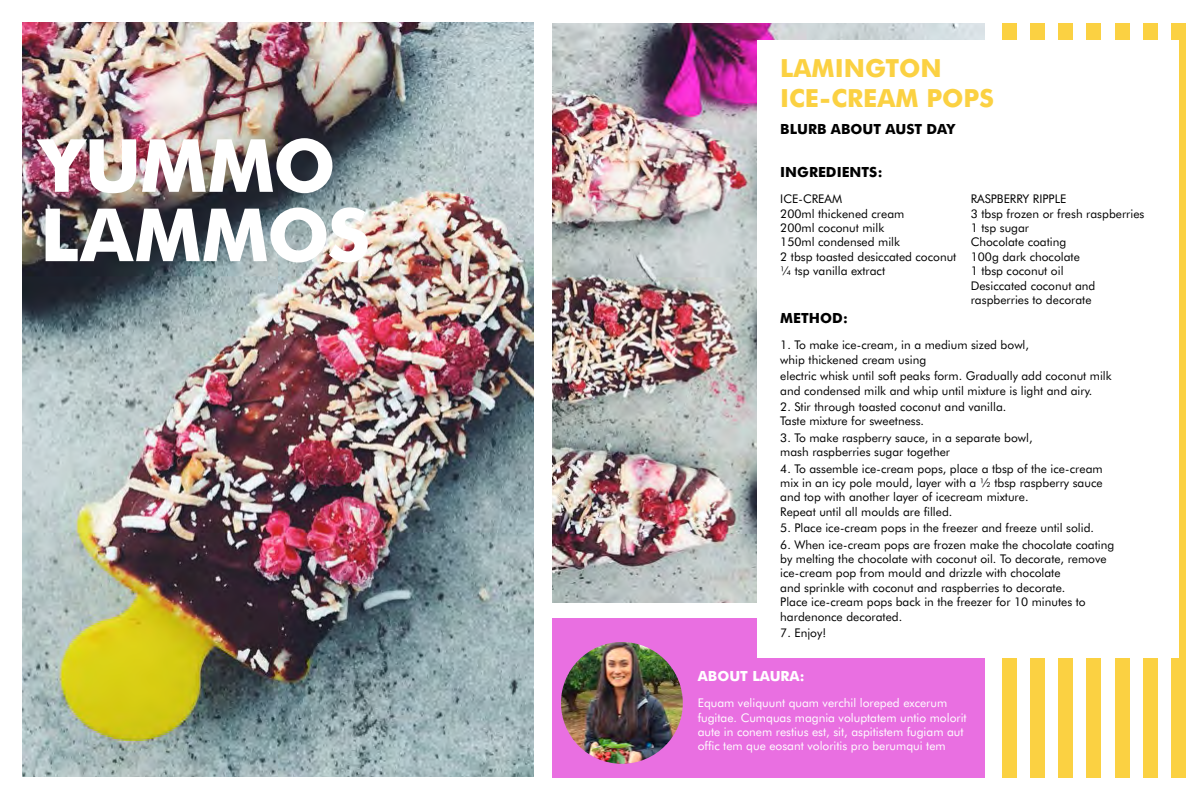
<style>
.page{position:relative;width:1200px;height:800px;background:#fff}
.page>*{position:absolute;margin:0;border:0;box-sizing:border-box;transform-origin:0 0}
.t1{font:700 73.4px/69.3px "Futura BT";letter-spacing:-.01em;color:#fff}
.t2{font:700 25px/30px "Futura BT";color:#fbd142}
.t3{font:700 14px "Futura BT";color:#000}
.t4{font:700 14px "Futura BT";color:#fff}
.t5{font:12px/14.4px "Futura BT";color:#000}
.t6{font:12px/14.4px "Futura BT";color:#fff}
</style>
<div class="page">
<div style="left:1002px;top:23px;width:14px;height:755px;background:#fbd142"></div>
<div style="left:1030px;top:23px;width:14px;height:755px;background:#fbd142"></div>
<div style="left:1059px;top:23px;width:14px;height:755px;background:#fbd142"></div>
<div style="left:1087px;top:23px;width:14px;height:755px;background:#fbd142"></div>
<div style="left:1115px;top:23px;width:14px;height:755px;background:#fbd142"></div>
<div style="left:1143px;top:23px;width:15px;height:755px;background:#fbd142"></div>
<div style="left:1172px;top:23px;width:14px;height:755px;background:#fbd142"></div>
<img style="left:22px;top:22px;width:512px;height:755px">
<div style="left:552px;top:618px;width:433px;height:160px;background:#e96fe1"></div>
<img style="left:552px;top:23px;width:433px;height:580px">
<div style="left:757px;top:40px;width:422px;height:618px;background:#fff"></div>
<img style="left:561px;top:642px;width:122px;height:122px;border-radius:61px">
<h1 class="t1" style="left:40px;top:131px;width:332px">YUMMO<br>LAMMOS</h1>
<h2 class="t2" style="left:780px;top:52px;width:215px">LAMINGTON<br>ICE-CREAM POPS</h2>
<p class="t3" style="left:780px;top:121px;width:176px">BLURB ABOUT AUST DAY</p>
<p class="t3" style="left:780px;top:163px;width:104px">INGREDIENTS:</p>
<p class="t5" style="left:780px;top:192px;width:178px">ICE-CREAM<br>200ml thickened cream<br>200ml coconut milk<br>150ml condensed milk<br>2 tbsp toasted desiccated coconut ¼ tsp vanilla extract</p>
<p class="t5" style="left:971px;top:192px;width:175px">RASPBERRY RIPPLE<br>3 tbsp frozen or fresh raspberries<br>1 tsp sugar<br>Chocolate coating<br>100g dark chocolate<br>1 tbsp coconut oil<br>Desiccated coconut and raspberries to decorate</p>
<p class="t3" style="left:780px;top:309px;width:69px">METHOD:</p>
<p class="t5" style="left:780px;top:338px;width:250px">1. To make ice-cream, in a medium sized bowl, whip thickened cream using</p>
<p class="t5" style="left:780px;top:369px;width:333px">electric whisk until soft peaks form. Gradually add coconut milk and condensed milk and whip until mixture is light and airy.</p>
<p class="t5" style="left:780px;top:399px;width:228px">2. Stir through toasted coconut and vanilla.<br>Taste mixture for sweetness.</p>
<p class="t5" style="left:780px;top:430px;width:254px">3. To make raspberry sauce, in a separate bowl, mash raspberries sugar together</p>
<p class="t5" style="left:780px;top:461px;width:324px">4. To assemble ice-cream pops, place a tbsp of the ice-cream mix in an icy pole mould, layer with a ½ tbsp raspberry sauce and top with another layer of icecream mixture.<br>Repeat until all moulds are filled.</p>
<p class="t5" style="left:780px;top:521px;width:315px">5. Place ice-cream pops in the freezer and freeze until solid.</p>
<p class="t5" style="left:780px;top:537px;width:335px">6. When ice-cream pops are frozen make the chocolate coating by melting the chocolate with coconut oil. To decorate, remove ice-cream pop from mould and drizzle with chocolate<br>and sprinkle with coconut and raspberries to decorate.<br>Place ice-cream pops back in the freezer for 10 minutes to hardenonce decorated.</p>
<p class="t5" style="left:780px;top:625px;width:47px">7. Enjoy!</p>
<p class="t4" style="left:698px;top:667px;width:108px">ABOUT LAURA:</p>
<p class="t6" style="left:698px;top:696px;width:270px">Equam veliquunt quam verchil loreped excerum fugitae. Cumquas magnia voluptatem untio molorit aute in conem restius est, sit, aspitistem fugiam aut offic tem que eosant voloritis pro berumqui tem</p>
</div>
